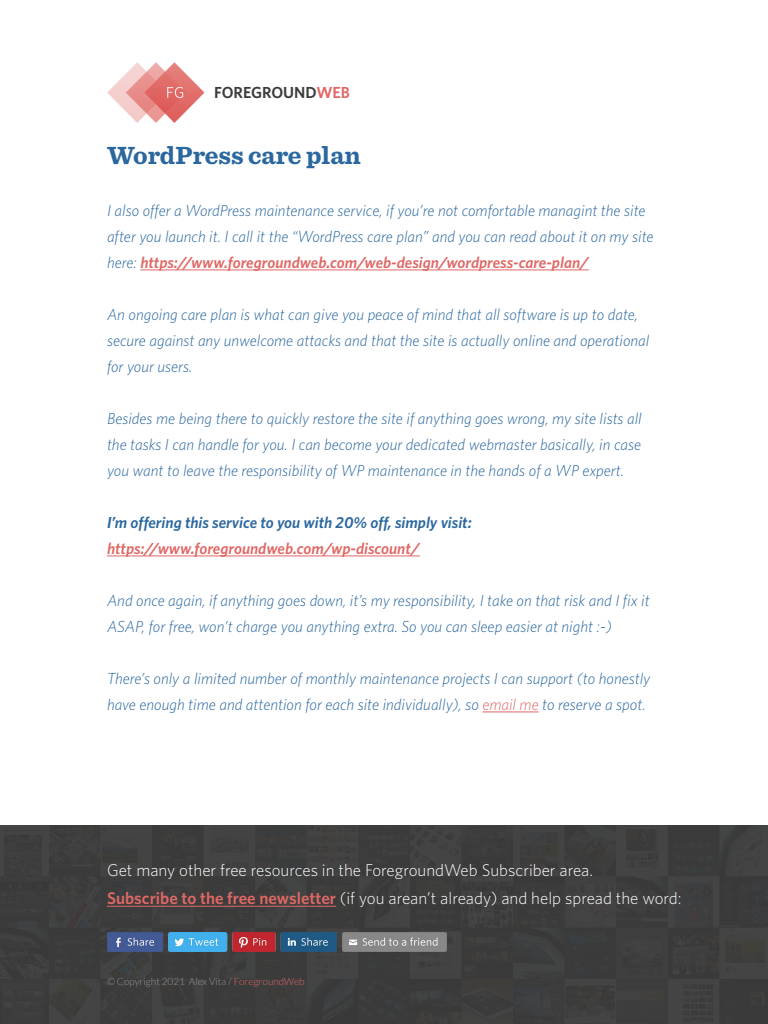
<style>
.page{position:relative;width:768px;height:1024px;background:#fff}
.page>*{position:absolute;margin:0;border:0;box-sizing:border-box;transform-origin:0 0}
.Sentinel_heading_26{font:700 26px "Sentinel";color:#2a679f}
.t1{font:300 17px "Whitney";color:#fff}
.Whitney_Light_16_26{font:italic 300 16px/26px "Whitney";color:#2a679f}
.Whitney_Light_16_26-2{font:italic 600 16px "Whitney";color:#2a679f}
.Whitney_Light_16_26-3{font:italic 600 16px "Whitney";color:#df6865}
.t2{font:600 16px "Whitney";color:#3c3c3c}
.t3{font:300 10px "Lato";color:#969696}
.s1{color:#df6865}
.s2{font-weight:600;color:#df6865}
</style>
<div class="page">
<div style="left:0;top:825px;width:768px;height:199px;background:#3d3d3d"></div>
<hr style="left:107px;top:906px;width:229px;height:1px;background:#df6865">
<img style="left:107px;top:932px;width:339px;height:20px">
<hr style="left:140px;top:270px;width:449px;height:1px;background:#df6865">
<hr style="left:107px;top:556px;width:313px;height:1px;background:#df6865">
<hr style="left:482px;top:712px;width:57px;height:1px;background:#df6865">
<img style="left:107px;top:62px;width:97px;height:61px">
<p class="t2" style="left:214px;top:83px;width:137px">FOREGROUND<span class="s1">WEB</span></p>
<p class="Sentinel_heading_26" style="left:107px;top:135px;width:255px">WordPress care plan</p>
<p class="Whitney_Light_16_26" style="left:107px;top:197px;width:548px">I also offer a WordPress maintenance service, if you’re not comfortable managint the site after you launch it. I call it the “WordPress care plan” and you can read about it on my site here: <span class="s2">https://www.foregroundweb.com/web-design/wordpress-care-plan/</span></p>
<p class="Whitney_Light_16_26" style="left:107px;top:301px;width:544px">An ongoing care plan is what can give you peace of mind that all software is up to date, secure against any unwelcome attacks and that the site is actually online and operational for your users.</p>
<p class="Whitney_Light_16_26" style="left:107px;top:405px;width:536px;text-align:justify">Besides me being there to quickly restore the site if anything goes wrong, my site lists all the tasks I can handle for you. I can become your dedicated webmaster basically, in case you want to leave the responsibility of WP maintenance in the hands of a WP expert.</p>
<p class="Whitney_Light_16_26-2" style="left:107px;top:513px;width:366px">I’m offering this service to you with 20% off, simply visit:</p>
<p class="Whitney_Light_16_26-3" style="left:107px;top:539px;width:314px">https://www.foregroundweb.com/wp-discount/</p>
<p class="Whitney_Light_16_26" style="left:107px;top:587px;width:544px">And once again, if anything goes down, it’s my responsibility, I take on that risk and I fix it<br>ASAP, for free, won’t charge you anything extra. So you can sleep easier at night :-)</p>
<p class="Whitney_Light_16_26" style="left:107px;top:665px;width:545px">There’s only a limited number of monthly maintenance projects I can support (to honestly have enough time and attention for each site individually), so <span class="s1">email me</span> to reserve a spot.</p>
<p class="t1" style="left:107px;top:860px;width:488px">Get many other free resources in the ForegroundWeb Subscriber area.</p>
<p class="t1" style="left:107px;top:888px;width:576px"><span class="s2">Subscribe to the free newsletter</span> (if you arean’t already) and help spread the word:</p>
<p class="t3" style="left:107px;top:977px;width:199px">© Copyright 2021 Alex Vita / <span class="s1">ForegroundWeb</span></p>
</div>
